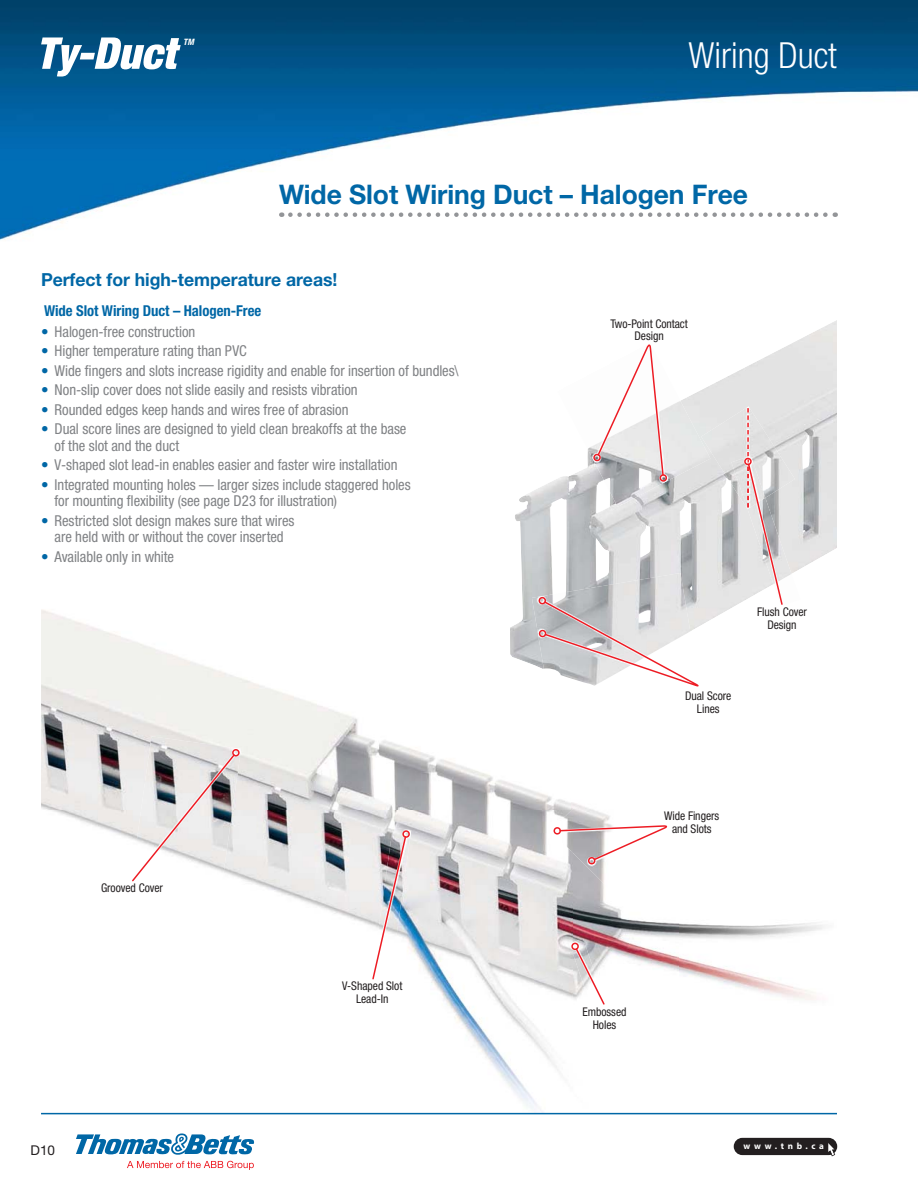
<style>
.page{position:relative;width:918px;height:1188px;background:#fff}
.page>*{position:absolute;margin:0;border:0;box-sizing:border-box;transform-origin:0 0}
.t1{font:300 condensed 36px "Helvetica Neue LT Std";color:#fff}
.t2{font:700 27px "Helvetica Neue LT Std";letter-spacing:-.005em;color:#0067a6}
.t3{font:700 18px "Helvetica Neue LT Std";letter-spacing:-.005em;color:#0067a6}
.t4{font:condensed 15px/16.5px "Helvetica Neue LT Std";letter-spacing:-.005em;color:#808285}
.t5{font:700 condensed 15px "Helvetica Neue LT Std";letter-spacing:-.005em;color:#0067a6}
.t6{font:13.5px "Helvetica Neue LT Std";color:#231f20}
.t7{font:condensed 12px/12.8px "Helvetica Neue LT Std";letter-spacing:-.005em;color:#231f20;text-align:center}
.t8{font:700 9px "Myriad Pro";letter-spacing:.4em;color:#fff}
.t9{font:italic 700 condensed 8.85px "Helvetica Neue LT Std";color:#fff}
.s1{font-weight:700;font-stretch:normal;color:#0067a6}
</style>
<div class="page">
<div style="left:734px;top:1138px;width:103px;height:17px;background:#231f20;border-radius:9px"></div>
<svg style="left:827px;top:1143px;width:8px;height:13px"></svg>
<img style="left:41px;top:609px;width:510px;height:201px">
<img style="left:678px;top:923px;width:159px;height:190px">
<img style="left:572px;top:888px;width:106px;height:225px">
<img style="left:41px;top:810px;width:105px;height:303px">
<img style="left:200px;top:810px;width:372px;height:303px">
<img style="left:510px;top:320px;width:327px;height:349px">
<img style="left:0;top:0;width:918px;height:240px">
<hr style="left:41px;top:1113px;width:796px;height:1px;background:#0067a6">
<img style="left:557px;top:343px;width:123px;height:149px">
<img style="left:588px;top:401px;width:122px;height:106px">
<svg style="left:594px;top:342px;width:74px;height:141px"></svg>
<img style="left:544px;top:687px;width:7px;height:25px">
<img style="left:532px;top:573px;width:158px;height:113px">
<svg style="left:543px;top:592px;width:158px;height:95px"></svg>
<div style="left:538px;top:597px;width:8px;height:8px;border:2px solid #ed1c24;border-radius:50%"></div>
<div style="left:539px;top:630px;width:8px;height:8px;border:2px solid #ed1c24;border-radius:50%"></div>
<img style="left:551px;top:797px;width:116px;height:91px">
<svg style="left:552px;top:826px;width:116px;height:40px"></svg>
<img style="left:569px;top:939px;width:37px;height:71px">
<svg style="left:570px;top:942px;width:36px;height:64px"></svg>
<img style="left:371px;top:828px;width:40px;height:155px">
<img style="left:371px;top:835px;width:36px;height:146px">
<div style="left:402px;top:830px;width:8px;height:8px;border:2px solid #ed1c24;border-radius:50%"></div>
<img style="left:131px;top:736px;width:110px;height:158px">
<svg style="left:131px;top:753px;width:105px;height:130px"></svg>
<div style="left:232px;top:749px;width:8px;height:8px;border:2px solid #ed1c24;border-radius:50%"></div>
<img style="left:701px;top:406px;width:94px;height:103px">
<img style="left:784px;top:555px;width:16px;height:51px">
<img style="left:784px;top:498px;width:8px;height:86px">
<img style="left:731px;top:456px;width:12px;height:53px">
<svg style="left:743px;top:408px;width:41px;height:198px;background:#ddd5d6"></svg>
<svg style="left:127px;top:1161px;width:127px;height:9px"></svg>
<svg style="left:76px;top:1133px;width:178px;height:22px"></svg>
<svg style="left:290px;top:212px;width:546px;height:5px"></svg>
<svg style="left:41px;top:37px;width:140px;height:40px"></svg>
<p class="t9" style="left:183px;top:36px;width:12px">TM</p>
<h1 class="t1" style="left:689px;top:34px;width:150px">Wiring Duct</h1>
<h2 class="t2" style="left:279px;top:185px;width:471px">Wide Slot Wiring Duct – Halogen Free</h2>
<p class="t3" style="left:41px;top:273px;width:298px">Perfect for high-temperature areas!</p>
<p class="t5" style="left:44px;top:305px;width:219px">Wide Slot Wiring Duct – Halogen-Free</p>
<p class="t4" style="left:41px;top:325px;width:156px"><span class="s1">•</span> Halogen-free construction</p>
<p class="t4" style="left:41px;top:345px;width:207px"><span class="s1">•</span> Higher temperature rating than PVC</p>
<p class="t4" style="left:41px;top:364px;width:419px"><span class="s1">•</span> Wide fingers and slots increase rigidity and enable for insertion of bundles\</p>
<p class="t4" style="left:41px;top:384px;width:318px"><span class="s1">•</span> Non-slip cover does not slide easily and resists vibration</p>
<p class="t4" style="left:41px;top:403px;width:309px"><span class="s1">•</span> Rounded edges keep hands and wires free of abrasion</p>
<p class="t4" style="left:55px;top:423px;width:353px;text-indent:-14px"><span class="s1">•</span> Dual score lines are designed to yield clean breakoffs at the base of the slot and the duct</p>
<p class="t4" style="left:41px;top:459px;width:358px"><span class="s1">•</span> V-shaped slot lead-in enables easier and faster wire installation</p>
<p class="t4" style="left:55px;top:478px;width:358px;text-indent:-13px"><span class="s1">•</span> Integrated mounting holes — larger sizes include staggered holes for mounting flexibility (see page D23 for illustration)</p>
<p class="t4" style="left:41px;top:514px;width:255px;text-align:center"><span class="s1">•</span> Restricted slot design makes sure that wires are held with or without the cover inserted</p>
<p class="t4" style="left:41px;top:550px;width:135px"><span class="s1">•</span> Available only in white</p>
<p class="t7" style="left:101px;top:883px;width:64px">Grooved Cover</p>
<p class="t6" style="left:31px;top:1142px;width:26px">D10</p>
<p class="t7" style="left:342px;top:981px;width:62px">V-Shaped Slot<br>Lead-In</p>
<p class="t7" style="left:610px;top:319px;width:79px">Two-Point Contact<br>Design</p>
<p class="t7" style="left:685px;top:691px;width:48px">Dual Score<br>Lines</p>
<p class="t7" style="left:757px;top:607px;width:51px">Flush Cover<br>Design</p>
<p class="t7" style="left:664px;top:811px;width:57px">Wide Fingers and Slots</p>
<p class="t7" style="left:582px;top:1007px;width:46px">Embossed<br>Holes</p>
<p class="t8" style="left:744px;top:1141px;width:82px">www.tnb.ca</p>
</div>
